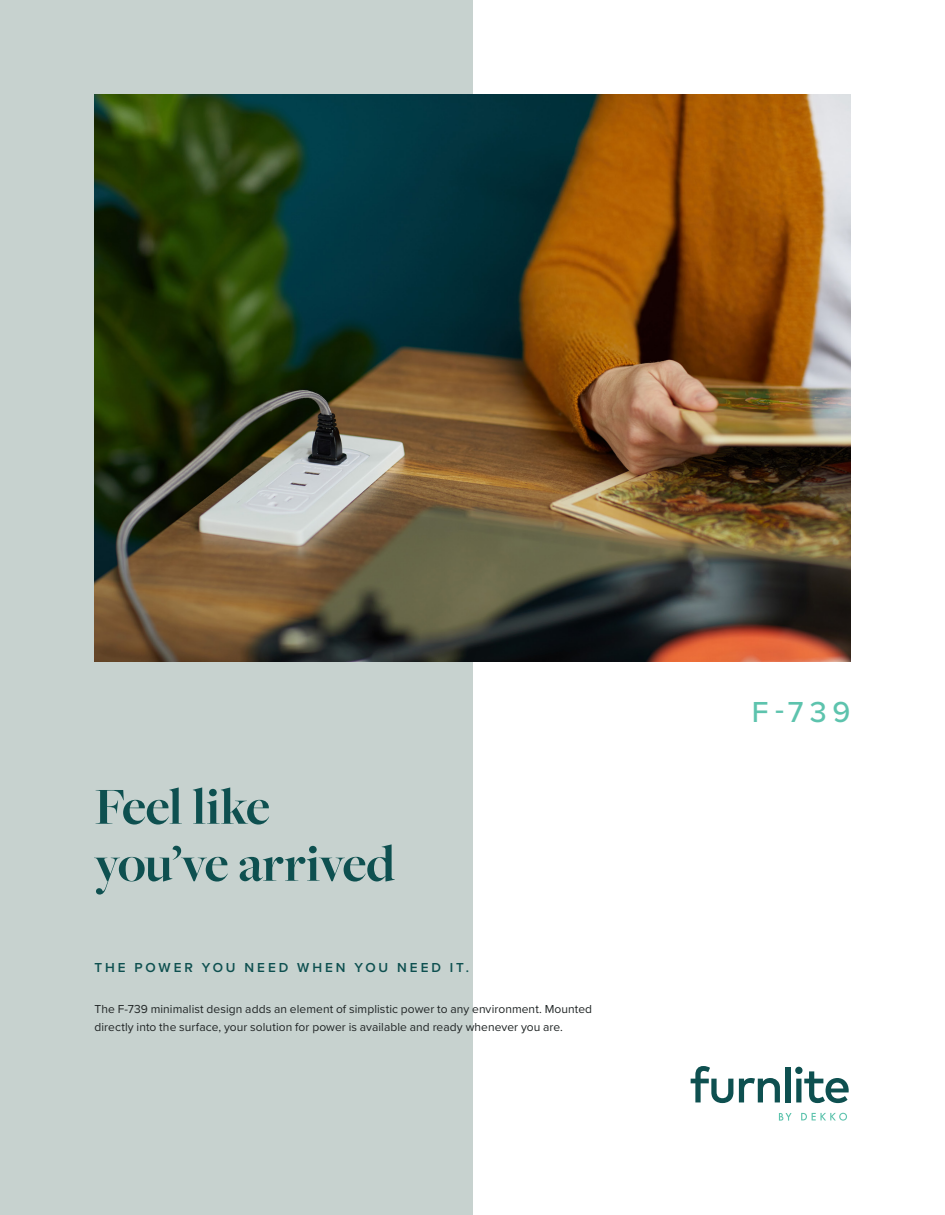
<style>
.page{position:relative;width:945px;height:1215px;background:#fff}
.page>*{position:absolute;margin:0;border:0;box-sizing:border-box;transform-origin:0 0}
.t1{font:700 54px/57px "Freight Big Pro";letter-spacing:-.02em;color:#0e5050}
.t2{font:500 30px "Proxima Nova";color:#5dc3ad}
.t3{font:600 13.5px "Proxima Nova";letter-spacing:.22em;color:#0e5050}
.t4{font:12px/18px "Proxima Nova";letter-spacing:.005em;color:#202525}
</style>
<div class="page">
<div style="left:0;top:0;width:472px;height:1215px;background:#c7d2cf"></div>
<img style="left:94px;top:94px;width:756px;height:568px">
<svg style="left:691px;top:1066px;width:42px;height:37px"></svg>
<svg style="left:739px;top:1078px;width:41px;height:24px"></svg>
<div style="left:785px;top:1067px;width:6px;height:35px;background:#0e5050"></div>
<svg style="left:795px;top:1067px;width:54px;height:36px"></svg>
<svg style="left:801px;top:1113px;width:46px;height:8px"></svg>
<svg style="left:779px;top:1113px;width:13px;height:8px"></svg>
<p class="t1" style="left:94px;top:777px;width:302px">Feel like you’ve arrived</p>
<p class="t3" style="left:94px;top:957px;width:376px">THE POWER YOU NEED WHEN YOU NEED IT.</p>
<p class="t4" style="left:94px;top:999px;width:499px">The F-739 minimalist design adds an element of simplistic power to any environment. Mounted directly into the surface, your solution for power is available and ready whenever you are.</p>
<p class="t2" style="left:752px;top:690px;width:100px">F-739</p>
</div>
